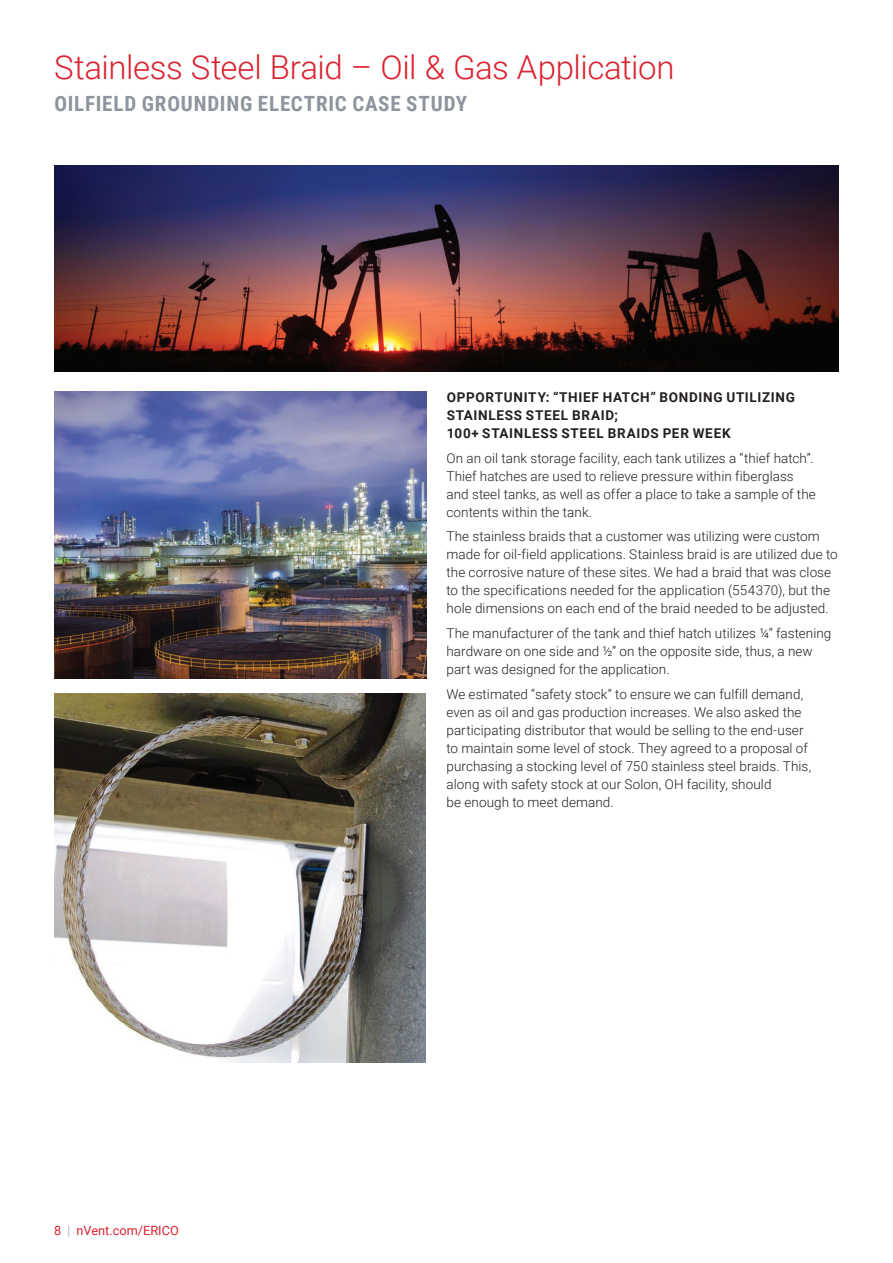
<style>
.page{position:relative;width:893px;height:1263px;background:#fff}
.page>*{position:absolute;margin:0;border:0;box-sizing:border-box;transform-origin:0 0}
.t1{font:300 33px "Roboto";letter-spacing:-.01em;color:#db2230}
.t2{font:700 21px "Roboto Condensed";letter-spacing:.035em;color:#8f959e}
.t3{font:300 13.5px/18px "Roboto";letter-spacing:.005em;color:#231f20}
.t4{font:700 13.5px/18px "Roboto";letter-spacing:.055em;color:#231f20}
.t5{font:12.75px "Roboto";color:#db2230}
.s1{font-weight:300;color:#8f959e}
</style>
<div class="page">
<img style="left:54px;top:166px;width:785px;height:205px">
<img style="left:54px;top:392px;width:373px;height:287px">
<img style="left:54px;top:693px;width:372px;height:369px">
<h1 class="t1" style="left:54px;top:44px;width:622px">Stainless Steel Braid – Oil &amp; Gas Application</h1>
<h2 class="t2" style="left:54px;top:89px;width:414px">OILFIELD GROUNDING ELECTRIC CASE STUDY</h2>
<p class="t5" style="left:54px;top:1221px;width:126px">8 <span class="s1">|</span> nVent.com/ERICO</p>
<p class="t4" style="left:447px;top:387px;width:350px">OPPORTUNITY: “THIEF HATCH” BONDING UTILIZING<br>STAINLESS STEEL BRAID;<br>100+ STAINLESS STEEL BRAIDS PER WEEK</p>
<p class="t3" style="left:446px;top:448px;width:371px">On an oil tank storage facility, each tank utilizes a “thief hatch”.<br>Thief hatches are used to relieve pressure within fiberglass and steel tanks, as well as offer a place to take a sample of the contents within the tank.</p>
<p class="t3" style="left:446px;top:527px;width:393px">The stainless braids that a customer was utilizing were custom made for oil-field applications. Stainless braid is are utilized due to the corrosive nature of these sites. We had a braid that was close to the specifications needed for the application (554370), but the hole dimensions on each end of the braid needed to be adjusted.</p>
<p class="t3" style="left:446px;top:624px;width:386px">The manufacturer of the tank and thief hatch utilizes ¼” fastening hardware on one side and ½” on the opposite side, thus, a new part was designed for the application.</p>
<p class="t3" style="left:446px;top:685px;width:366px">We estimated “safety stock” to ensure we can fulfill demand, even as oil and gas production increases. We also asked the participating distributor that would be selling to the end-user to maintain some level of stock. They agreed to a proposal of purchasing a stocking level of 750 stainless steel braids. This, along with safety stock at our Solon, OH facility, should<br>be enough to meet demand.</p>
</div>
